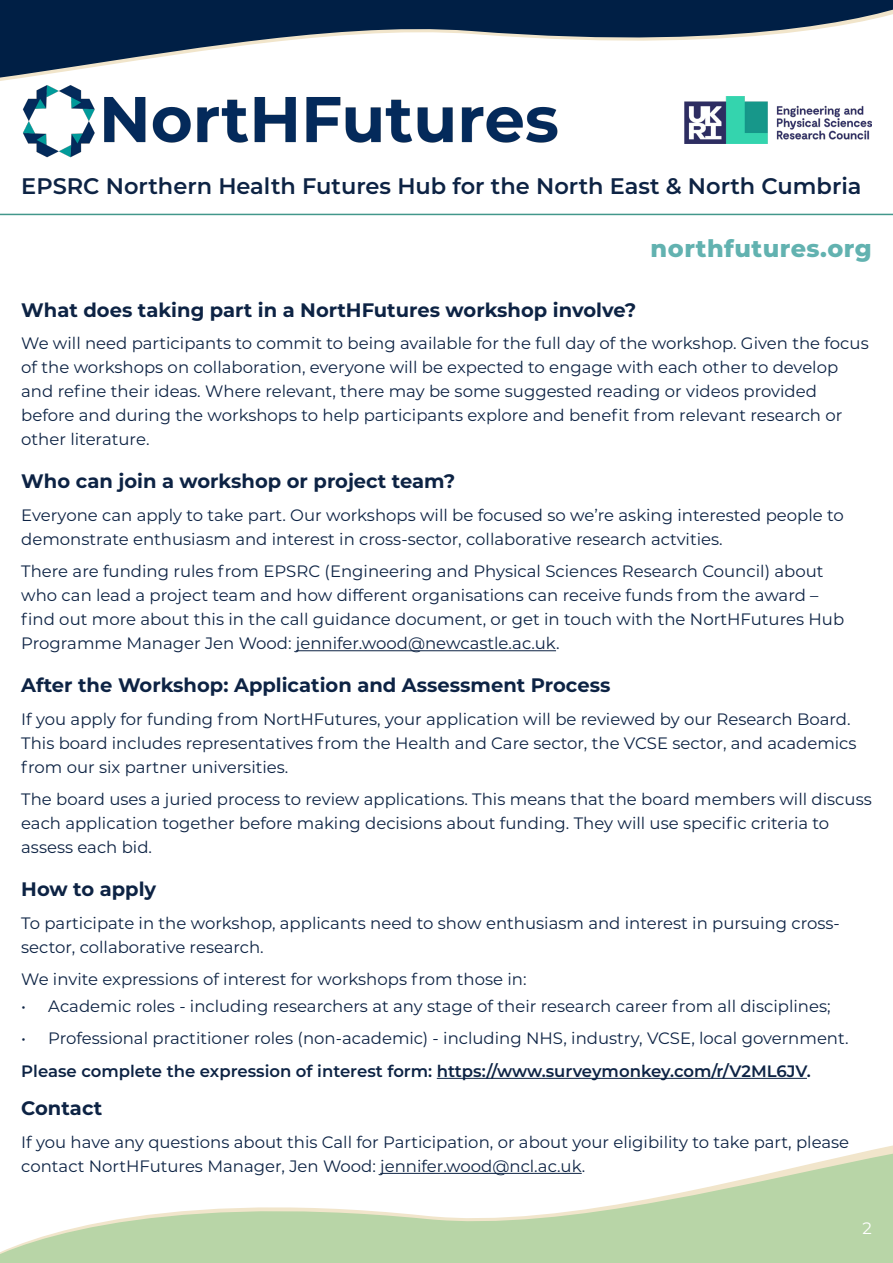
<style>
.page{position:relative;width:893px;height:1263px;background:#fff}
.page>*{position:absolute;margin:0;border:0;box-sizing:border-box;transform-origin:0 0}
.t1{font:800 24px "Montserrat";letter-spacing:.02em;color:#62b2b0}
.t2{font:600 22.5px "Montserrat";color:#0d2344}
.Body_Text_NortHFutures{font:700 19.5px "Montserrat";color:#0d2344}
.Body_Text_NortHFutures-2{font:16.5px/24px "Montserrat";color:#0d2344}
.Body_Text_NortHFutures-3{font:600 16.5px "Montserrat";color:#0d2344}
.Body_Text_NortHFutures-4{font:16.5px "Montserrat";color:#fff}
</style>
<div class="page">
<img style="left:22px;top:85px;width:535px;height:73px">
<img style="left:684px;top:97px;width:188px;height:47px">
<svg style="left:0;top:1152px;width:893px;height:111px"></svg>
<hr style="left:0;top:214px;width:893px;height:1px;background:#42978b">
<svg style="left:0;top:0;width:893px;height:79px"></svg>
<hr style="left:296px;top:650px;width:260px;height:1px;background:#0d2344">
<hr style="left:437px;top:1078px;width:370px;height:1px;background:#0d2344">
<hr style="left:380px;top:1173px;width:202px;height:1px;background:#0d2344">
<p class="t2" style="left:21px;top:170px;width:842px">EPSRC Northern Health Futures Hub for the North East &amp; North Cumbria</p>
<p class="t1" style="left:651px;top:231px;width:223px">northfutures.org</p>
<p class="Body_Text_NortHFutures" style="left:21px;top:296px;width:617px">What does taking part in a NortHFutures workshop involve?</p>
<p class="Body_Text_NortHFutures-2" style="left:21px;top:331px;width:849px">We will need participants to commit to being available for the full day of the workshop. Given the focus of the workshops on collaboration, everyone will be expected to engage with each other to develop and refine their ideas. Where relevant, there may be some suggested reading or videos provided before and during the workshops to help participants explore and benefit from relevant research or other literature.</p>
<p class="Body_Text_NortHFutures" style="left:21px;top:467px;width:435px">Who can join a workshop or project team?</p>
<p class="Body_Text_NortHFutures-2" style="left:21px;top:502px;width:824px">Everyone can apply to take part. Our workshops will be focused so we’re asking interested people to demonstrate enthusiasm and interest in cross-sector, collaborative research actvities.</p>
<p class="Body_Text_NortHFutures-2" style="left:21px;top:559px;width:824px">There are funding rules from EPSRC (Engineering and Physical Sciences Research Council) about who can lead a project team and how different organisations can receive funds from the award – find out more about this in the call guidance document, or get in touch with the NortHFutures Hub Programme Manager Jen Wood: jennifer.wood@newcastle.ac.uk.</p>
<p class="Body_Text_NortHFutures" style="left:21px;top:671px;width:591px">After the Workshop: Application and Assessment Process</p>
<p class="Body_Text_NortHFutures-2" style="left:21px;top:706px;width:837px">If you apply for funding from NortHFutures, your application will be reviewed by our Research Board.<br>This board includes representatives from the Health and Care sector, the VCSE sector, and academics from our six partner universities.</p>
<p class="Body_Text_NortHFutures-2" style="left:21px;top:787px;width:852px">The board uses a juried process to review applications. This means that the board members will discuss each application together before making decisions about funding. They will use specific criteria to assess each bid.</p>
<p class="Body_Text_NortHFutures" style="left:21px;top:875px;width:136px">How to apply</p>
<p class="Body_Text_NortHFutures-2" style="left:21px;top:910px;width:820px">To participate in the workshop, applicants need to show enthusiasm and interest in pursuing cross&shy;sector, collaborative research.</p>
<p class="Body_Text_NortHFutures-2" style="left:21px;top:967px;width:507px">We invite expressions of interest for workshops from those in:</p>
<p class="Body_Text_NortHFutures-2" style="left:21px;top:993px;width:811px">• Academic roles - including researchers at any stage of their research career from all disciplines;</p>
<p class="Body_Text_NortHFutures-2" style="left:21px;top:1026px;width:829px">• Professional practitioner roles (non-academic) - including NHS, industry, VCSE, local government.</p>
<p class="Body_Text_NortHFutures-3" style="left:21px;top:1059px;width:791px">Please complete the expression of interest form: https://www.surveymonkey.com/r/V2ML6JV.</p>
<p class="Body_Text_NortHFutures" style="left:21px;top:1094px;width:82px">Contact</p>
<p class="Body_Text_NortHFutures-2" style="left:21px;top:1129px;width:829px">If you have any questions about this Call for Participation, or about your eligibility to take part, please contact NortHFutures Manager, Jen Wood: jennifer.wood@ncl.ac.uk.</p>
<p class="Body_Text_NortHFutures-4" style="left:862px;top:1217px;width:11px">2</p>
</div>
